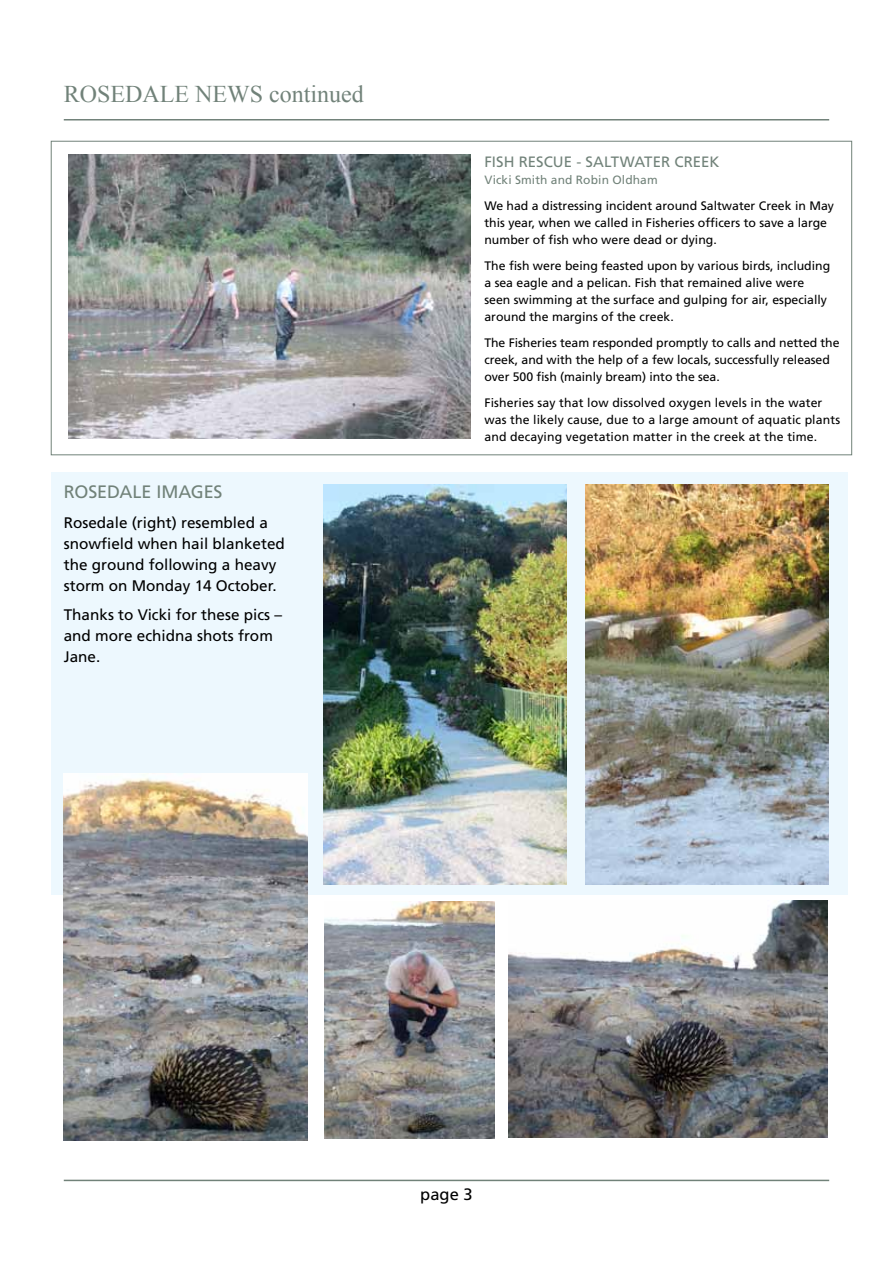
<style>
.page{position:relative;width:893px;height:1263px;background:#fff}
.page>*{position:absolute;margin:0;border:0;box-sizing:border-box;transform-origin:0 0}
.t1{font:24px "Times New Roman";color:#718279}
.t2{font:18px "Frutiger";letter-spacing:-.005em;color:#718279}
.t3{font:16.5px "Frutiger";color:#000}
.t4{font:15.3px/21px "Frutiger";color:#000}
.t5{font:15px "Frutiger";color:#718279}
.t6{font:12.3px/17.1px "Frutiger";color:#000}
.t7{font:12px "Frutiger";letter-spacing:.01em;color:#718279}
</style>
<div class="page">
<div style="left:51px;top:472px;width:797px;height:422px;background:#edf8fe"></div>
<hr style="left:64px;top:1180px;width:765px;height:1px;background:#718279">
<hr style="left:64px;top:119px;width:765px;height:1px;background:#718279">
<img style="left:323px;top:485px;width:244px;height:399px">
<img style="left:585px;top:485px;width:244px;height:399px">
<img style="left:68px;top:154px;width:403px;height:284px">
<img style="left:508px;top:901px;width:319px;height:237px">
<img style="left:324px;top:902px;width:170px;height:236px">
<img style="left:64px;top:774px;width:244px;height:367px">
<h1 class="t1" style="left:64px;top:78px;width:301px">RO SEDALE NEWS CONTINUED</h1>
<h2 class="t2" style="left:64px;top:481px;width:112px">rosedale IMAG</h2>
<h2 class="t2" style="left:204px;top:481px;width:19px">ES</h2>
<p class="t4" style="left:64px;top:512px;width:223px">Rosedale (right) resembled a snowfield when hail blanketed the ground following a heavy storm on Monday 14 October.</p>
<p class="t4" style="left:64px;top:605px;width:220px">Thanks to Vicki for these pics – and more echidna shots from<br>Jane.</p>
<p class="t5" style="left:484px;top:153px;width:111px">FISH RESCUE - SALT</p>
<p class="t5" style="left:620px;top:153px;width:101px">WATER CREEK</p>
<p class="t7" style="left:484px;top:173px;width:175px">Vicki Smith and Robin Oldham</p>
<p class="t6" style="left:484px;top:197px;width:351px">We had a distressing incident around Saltwater Creek in May this year, when we called in Fisheries officers to save a large number of fish who were dead or dying.</p>
<p class="t6" style="left:484px;top:257px;width:347px">The fish were being feasted upon by various birds, including a sea eagle and a pelican. Fish that remained alive were seen swimming at the surface and gulping for air, especially around the margins of the creek.</p>
<p class="t6" style="left:484px;top:334px;width:357px">The Fisheries team responded promptly to calls and netted the creek, and with the help of a few locals, successfully released over 500 fish (mainly bream) into the sea.</p>
<p class="t6" style="left:484px;top:394px;width:357px">Fisheries say that low dissolved oxygen levels in the water was the likely cause, due to a large amount of aquatic plants and decaying vegetation matter in the creek at the time.</p>
<h3 class="t3" style="left:420px;top:1185px;width:54px">page 3</h3>
</div>
